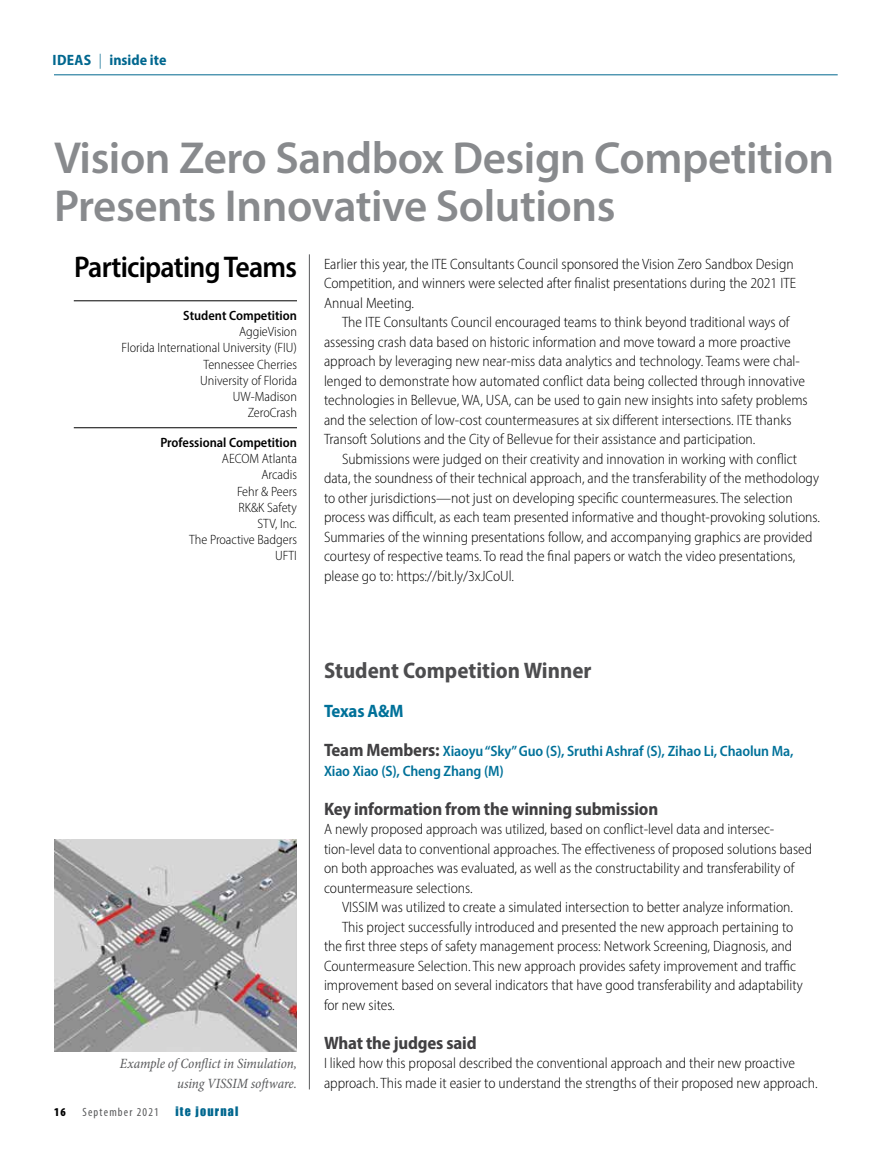
<style>
.page{position:relative;width:891px;height:1175px;background:#fff}
.page>*{position:absolute;margin:0;border:0;box-sizing:border-box;transform-origin:0 0}
.t1{font:600 45px/48px "Myriad Pro";letter-spacing:-.01em;color:#888a8d}
.t2{font:600 semi-condensed 30px "Myriad Pro";letter-spacing:-.025em;color:#000}
.t3{font:700 semi-condensed 22.5px "Myriad Pro";color:#4d4d4f}
.t4{font:700 semi-condensed 18px "Myriad Pro";letter-spacing:-.01em;color:#414042}
.t5{font:700 semi-condensed 18px "Myriad Pro";letter-spacing:-.015em;color:#007199}
.t6{font:300 semi-condensed 15px/19.5px "Myriad Pro";color:#000}
.t7{font:600 semi-condensed 15px/19.5px "Myriad Pro";letter-spacing:-.01em;color:#007199}
.t8{font:700 semi-condensed 15px "Myriad Pro";color:#00678f}
.t9{font:italic condensed 14.25px/19.5px "Minion Pro";letter-spacing:-.005em;color:#58595b;text-align:right}
.t10{font:300 semi-condensed 13.5px/16.2px "Myriad Pro";color:#000;text-align:right}
.t11{font:600 semi-condensed 13.5px "Myriad Pro";color:#000}
.t12{font:condensed 12px "Myriad Pro";letter-spacing:.1em;color:#58595b}
.t13{font:12px "Impact";letter-spacing:.1em;color:#00678f}
.t14{font:900 condensed 12px "Myriad Pro";color:#000}
.s1{font-weight:300}
.s2{font-weight:700;font-size:18px;color:#414042}
</style>
<div class="page">
<hr style="left:309px;top:254px;width:1px;height:835px;background:#58595b">
<hr style="left:54px;top:74px;width:784px;height:1px;background:#00678f">
<img style="left:54px;top:839px;width:243px;height:212px">
<hr style="left:74px;top:300px;width:223px;height:1px;background:#000">
<hr style="left:74px;top:427px;width:223px;height:1px;background:#000">
<p class="t8" style="left:53px;top:50px;width:115px">IDEAS <span class="s1">|</span> inside ite</p>
<h1 class="t1" style="left:54px;top:133px;width:782px">Vision Zero Sandbox Design Competition<br>Presents Innovative Solutions</h1>
<p class="t6" style="left:324px;top:254px;width:474px">Earlier this year, the ITE Consultants Council sponsored the Vision Zero Sandbox Design<br>Competition, and winners were selected after finalist presentations during the 2021 ITE<br>Annual Meeting.</p>
<p class="t6" style="left:324px;top:312px;width:485px;text-indent:18px">The ITE Consultants Council encouraged teams to think beyond traditional ways of assessing crash data based on historic information and move toward a more proactive approach by leveraging new near-miss data analytics and technology. Teams were chal&shy;lenged to demonstrate how automated conflict data being collected through innovative technologies in Bellevue, WA, USA, can be used to gain new insights into safety problems and the selection of low-cost countermeasures at six different intersections. ITE thanks Transoft Solutions and the City of Bellevue for their assistance and participation.</p>
<p class="t6" style="left:324px;top:449px;width:498px;text-indent:18px">Submissions were judged on their creativity and innovation in working with conflict data, the soundness of their technical approach, and the transferability of the methodology to other jurisdictions—not just on developing specific countermeasures. The selection process was difficult, as each team presented informative and thought-provoking solutions.<br>Summaries of the winning presentations follow, and accompanying graphics are provided courtesy of respective teams. To read the final papers or watch the video presentations, please go to: https://bit.ly/3xJCoUl.</p>
<h2 class="t2" style="left:74px;top:248px;width:224px">Participating Teams</h2>
<p class="t11" style="left:183px;top:307px;width:115px">Student Competition</p>
<p class="t10" style="left:122px;top:323px;width:177px">AggieVision<br>Florida International University (FIU)<br>Tennessee Cherries<br>University of Florida<br>UW-Madison<br>ZeroCrash</p>
<p class="t11" style="left:160px;top:434px;width:138px">Professional Competition</p>
<p class="t10" style="left:189px;top:450px;width:109px">AECOM Atlanta<br>Arcadis<br>Fehr &amp; Peers<br>RK&amp;K Safety<br>STV, Inc.<br>The Proactive Badgers<br>UFTI</p>
<p class="t9" style="left:120px;top:1054px;width:179px">Example of Conflict in Simulation, using VISSIM software.</p>
<p class="t14" style="left:54px;top:1104px;width:13px">16</p>
<p class="t12" style="left:82px;top:1105px;width:78px">September 2021</p>
<p class="t13" style="left:175px;top:1102px;width:64px">ite journal</p>
<h3 class="t3" style="left:324px;top:656px;width:269px">Student Competition Winner</h3>
<p class="t5" style="left:324px;top:699px;width:81px">Texas A&amp;M</p>
<p class="t7" style="left:324px;top:741px;width:471px"><span class="s2">Team Members:</span> Xiaoyu “Sky” Guo (S), Sruthi Ashraf (S), Zihao Li, Chaolun Ma,<br>Xiao Xiao (S), Cheng Zhang (M)</p>
<p class="t4" style="left:324px;top:797px;width:336px">Key information from the winning submission</p>
<p class="t6" style="left:324px;top:819px;width:490px">A newly proposed approach was utilized, based on conflict-level data and intersec&shy;tion-level data to conventional approaches. The effectiveness of proposed solutions based on both approaches was evaluated, as well as the constructability and transferability of countermeasure selections.</p>
<p class="t6" style="left:342px;top:897px;width:453px">VISSIM was utilized to create a simulated intersection to better analyze information.</p>
<p class="t6" style="left:342px;top:917px;width:453px">This project successfully introduced and presented the new approach pertaining to</p>
<p class="t6" style="left:324px;top:936px;width:470px">the first three steps of safety management process: Network Screening, Diagnosis, and</p>
<p class="t6" style="left:324px;top:956px;width:474px">Countermeasure Selection. This new approach provides safety improvement and traffic</p>
<p class="t6" style="left:324px;top:975px;width:480px">improvement based on several indicators that have good transferability and adaptability</p>
<p class="t6" style="left:324px;top:995px;width:72px">for new sites.</p>
<p class="t4" style="left:324px;top:1031px;width:154px">What the judges said</p>
<p class="t6" style="left:324px;top:1053px;width:495px">I liked how this proposal described the conventional approach and their new proactive approach. This made it easier to understand the strengths of their proposed new approach.</p>
</div>
